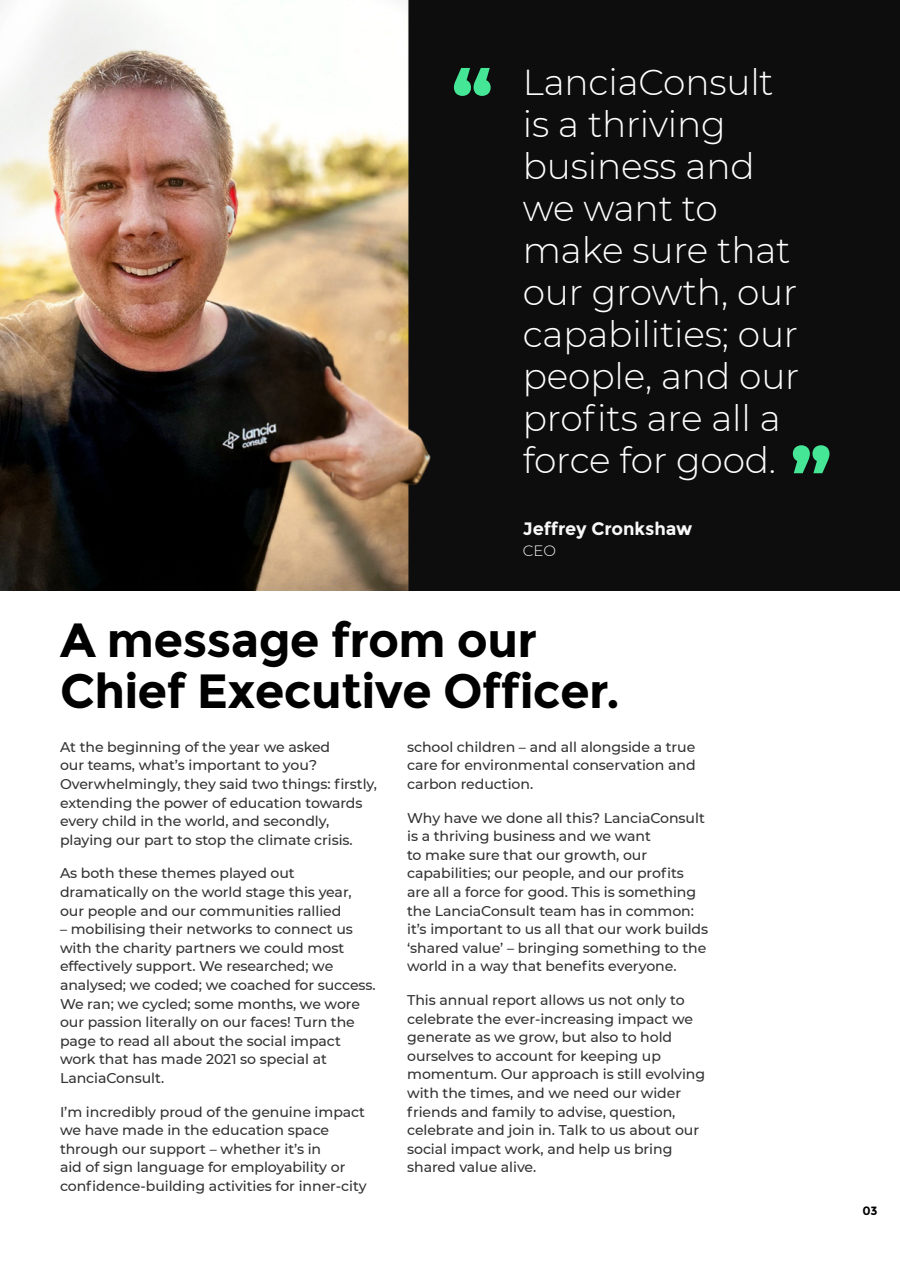
<style>
.page{position:relative;width:900px;height:1275px;background:#fff}
.page>*{position:absolute;margin:0;border:0;box-sizing:border-box;transform-origin:0 0}
.t1{font:800 75px "Montserrat";color:#45e696}
.t2{font:700 48px/51px "Montserrat";letter-spacing:-.015em;color:#000}
.t3{font:300 36px/42px "Montserrat";letter-spacing:-.005em;color:#fff}
.t4{font:700 18px "Montserrat";letter-spacing:-.005em;color:#f8f8f8}
.t5{font:300 15px "Montserrat";color:#f8f8f8}
.t6{font:500 14.1px/18.6px "Montserrat";letter-spacing:-.005em;color:#333}
.t7{font:700 12px "Montserrat";color:#000}
</style>
<div class="page">
<div style="left:407px;top:0;width:493px;height:591px;background:#0d0d0d"></div>
<img style="left:0;top:0;width:431px;height:591px">
<h1 class="t1" style="left:452px;top:42px;width:42px">“</h1>
<h3 class="t3" style="left:523px;top:60px;width:278px">LanciaConsult is a thriving business and we want to make sure that our growth, our capabilities; our people, and our profits are all a force for good.</h3>
<h1 class="t1" style="left:791px;top:420px;width:42px">”</h1>
<p class="t4" style="left:523px;top:518px;width:171px">Jeffrey Cronkshaw</p>
<p class="t5" style="left:523px;top:541px;width:35px">CEO</p>
<h2 class="t2" style="left:60px;top:615px;width:561px">A message from our<br>Chief Executive Officer.</h2>
<p class="t6" style="left:60px;top:737px;width:319px">At the beginning of the year we asked<br>our teams, what’s important to you?<br>Overwhelmingly, they said two things: firstly, extending the power of education towards every child in the world, and secondly, playing our part to stop the climate crisis.</p>
<p class="t6" style="left:60px;top:864px;width:293px">As both these themes played out dramatically on the world stage this year, our people and our communities rallied</p>
<p class="t6" style="left:60px;top:919px;width:317px">– mobilising their networks to connect us with the charity partners we could most effectively support. We researched; we analysed; we coded; we coached for success.<br>We ran; we cycled; some months, we wore our passion literally on our faces! Turn the page to read all about the social impact work that has made 2021 so special at LanciaConsult.</p>
<p class="t6" style="left:60px;top:1102px;width:308px">I’m incredibly proud of the genuine impact we have made in the education space through our support – whether it’s in<br>aid of sign language for employability or confidence-building activities for inner-city</p>
<p class="t6" style="left:407px;top:737px;width:290px;text-align:justify">school children – and all alongside a true care for environmental conservation and carbon reduction.</p>
<p class="t6" style="left:407px;top:808px;width:303px">Why have we done all this? LanciaConsult is a thriving business and we want<br>to make sure that our growth, our capabilities; our people, and our profits are all a force for good. This is something the LanciaConsult team has in common: it’s important to us all that our work builds ‘shared value’ – bringing something to the world in a way that benefits everyone.</p>
<p class="t6" style="left:407px;top:990px;width:300px">This annual report allows us not only to celebrate the ever-increasing impact we generate as we grow, but also to hold ourselves to account for keeping up momentum. Our approach is still evolving with the times, and we need our wider friends and family to advise, question, celebrate and join in. Talk to us about our social impact work, and help us bring shared value alive.</p>
<p class="t7" style="left:862px;top:1204px;width:17px">03</p>
</div>
